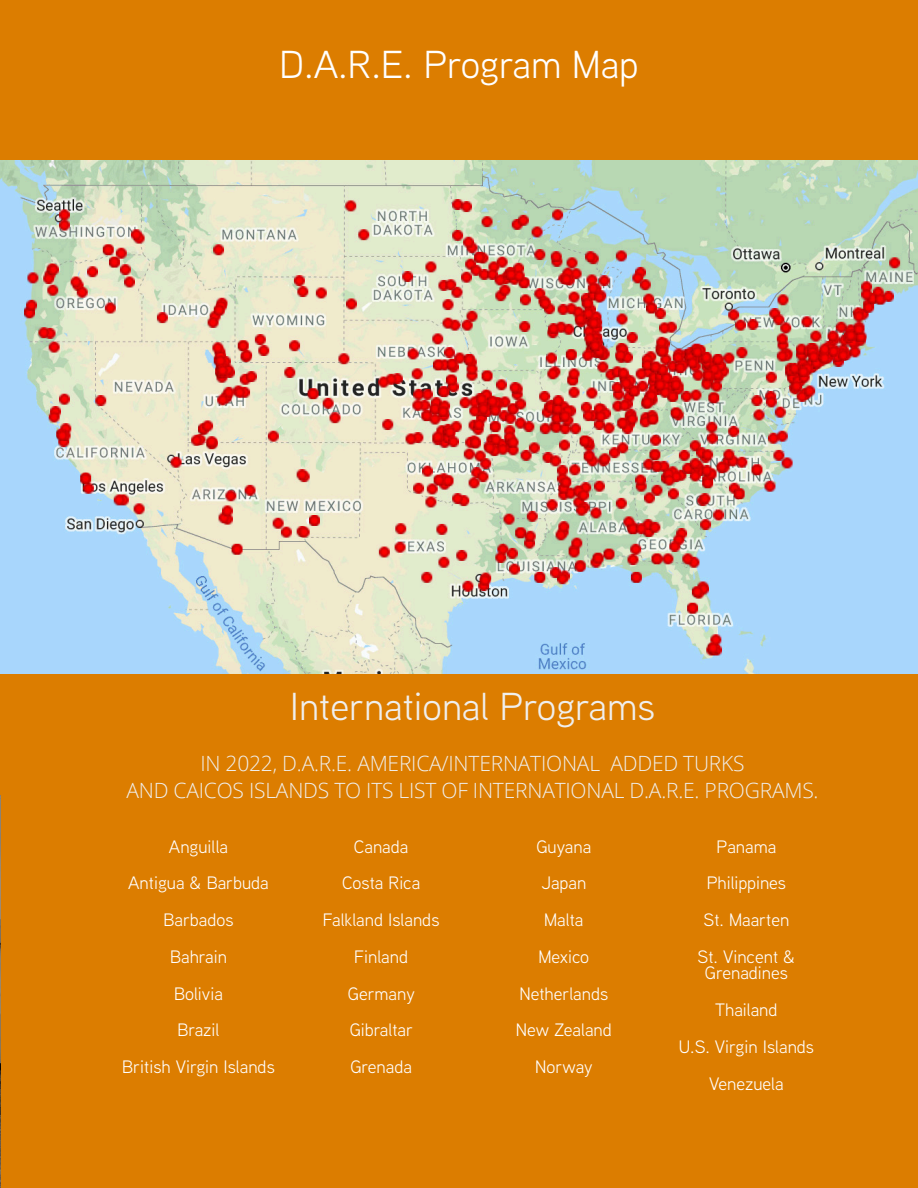
<style>
.page{position:relative;width:918px;height:1188px;background:#dc7d00}
.page>*{position:absolute;margin:0;border:0;box-sizing:border-box;transform-origin:0 0}
.SUBHEAD_2{font:39px "Aaux Next";color:#f0efed}
.SUBHEAD_2-2{font:39px "Aaux Next";color:#fff}
.Subsection_Title{font:300 21px/27px "Open Sans";letter-spacing:-.01em;color:#f0efed;text-align:center}
.SUBHEAD_2-3{font:18px/16.5px "Aaux Next";color:#fff;text-align:center}
</style>
<div class="page">
<img style="left:0;top:160px;width:918px;height:514px">
<img style="left:0;top:795px;width:1px;height:393px">
<p class="SUBHEAD_2-2" style="left:279px;top:38px;width:361px">D.A.R.E. Program Map</p>
<p class="SUBHEAD_2" style="left:290px;top:680px;width:367px">International Programs</p>
<p class="Subsection_Title" style="left:126px;top:749px;width:694px">IN 2022, D.A.R.E. AMERICA/INTERNATIONAL ADDED TURKS<br>AND CAICOS ISLANDS TO ITS LIST OF INTERNATIONAL D.A.R.E. PROGRAMS.</p>
<p class="SUBHEAD_2-3" style="left:169px;top:837px;width:61px">Anguilla</p>
<p class="SUBHEAD_2-3" style="left:128px;top:874px;width:142px">Antigua &amp; Barbuda</p>
<p class="SUBHEAD_2-3" style="left:163px;top:911px;width:72px">Barbados</p>
<p class="SUBHEAD_2-3" style="left:170px;top:948px;width:58px">Bahrain</p>
<p class="SUBHEAD_2-3" style="left:174px;top:984px;width:50px">Bolivia</p>
<p class="SUBHEAD_2-3" style="left:178px;top:1021px;width:43px">Brazil</p>
<p class="SUBHEAD_2-3" style="left:122px;top:1058px;width:154px">British Virgin Islands</p>
<p class="SUBHEAD_2-3" style="left:354px;top:837px;width:56px">Canada</p>
<p class="SUBHEAD_2-3" style="left:342px;top:874px;width:80px">Costa Rica</p>
<p class="SUBHEAD_2-3" style="left:323px;top:911px;width:118px">Falkland Islands</p>
<p class="SUBHEAD_2-3" style="left:354px;top:948px;width:55px">Finland</p>
<p class="SUBHEAD_2-3" style="left:348px;top:984px;width:69px">Germany</p>
<p class="SUBHEAD_2-3" style="left:350px;top:1021px;width:65px">Gibraltar</p>
<p class="SUBHEAD_2-3" style="left:350px;top:1058px;width:63px">Grenada</p>
<p class="SUBHEAD_2-3" style="left:536px;top:837px;width:56px">Guyana</p>
<p class="SUBHEAD_2-3" style="left:541px;top:874px;width:46px">Japan</p>
<p class="SUBHEAD_2-3" style="left:544px;top:911px;width:41px">Malta</p>
<p class="SUBHEAD_2-3" style="left:538px;top:948px;width:52px">Mexico</p>
<p class="SUBHEAD_2-3" style="left:519px;top:984px;width:90px">Netherlands</p>
<p class="SUBHEAD_2-3" style="left:516px;top:1021px;width:98px">New Zealand</p>
<p class="SUBHEAD_2-3" style="left:535px;top:1058px;width:59px">Norway</p>
<p class="SUBHEAD_2-3" style="left:717px;top:837px;width:61px">Panama</p>
<p class="SUBHEAD_2-3" style="left:707px;top:874px;width:81px">Philippines</p>
<p class="SUBHEAD_2-3" style="left:704px;top:911px;width:87px">St. Maarten</p>
<p class="SUBHEAD_2-3" style="left:698px;top:948px;width:99px">St. Vincent &amp;<br>Grenadines</p>
<p class="SUBHEAD_2-3" style="left:715px;top:1001px;width:64px">Thailand</p>
<p class="SUBHEAD_2-3" style="left:679px;top:1038px;width:137px">U.S. Virgin Islands</p>
<p class="SUBHEAD_2-3" style="left:709px;top:1074px;width:76px">Venezuela</p>
</div>
